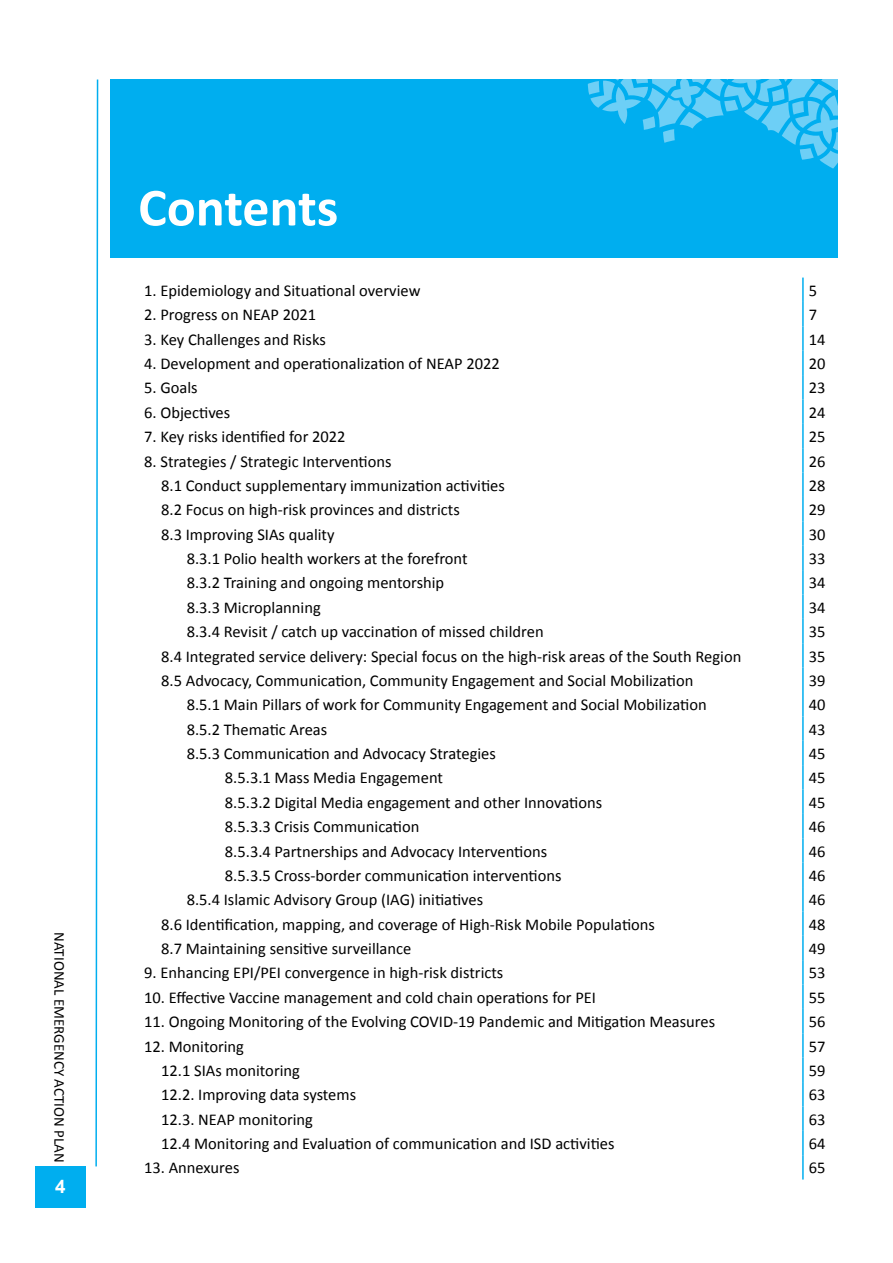
<style>
.page{position:relative;width:893px;height:1263px;background:#fff}
.page>*{position:absolute;margin:0;border:0;box-sizing:border-box;transform-origin:0 0}
.t1{font:700 54px "Calibri";color:#fff}
.t2{font:700 18.75px "Arial";color:#fff}
.t3{font:16.5px "Calibri";color:#000}
.t4{font:15px "Calibri";color:#000}
</style>
<div class="page">
<div style="left:35px;top:1166px;width:51px;height:42px;background:#00aeef"></div>
<div style="left:110px;top:80px;width:728px;height:178px;background:#00aeef"></div>
<svg style="left:95px;top:79px;width:4px;height:1088px"></svg>
<svg style="left:588px;top:80px;width:250px;height:89px"></svg>
<hr style="left:802px;top:278px;width:2px;height:24px;background:#00aeef">
<hr style="left:802px;top:302px;width:2px;height:24px;background:#00aeef">
<hr style="left:802px;top:326px;width:2px;height:25px;background:#00aeef">
<hr style="left:802px;top:351px;width:2px;height:24px;background:#00aeef">
<hr style="left:802px;top:375px;width:2px;height:24px;background:#00aeef">
<hr style="left:802px;top:399px;width:2px;height:25px;background:#00aeef">
<hr style="left:802px;top:424px;width:2px;height:24px;background:#00aeef">
<hr style="left:802px;top:448px;width:2px;height:25px;background:#00aeef">
<hr style="left:802px;top:473px;width:2px;height:24px;background:#00aeef">
<hr style="left:802px;top:497px;width:2px;height:24px;background:#00aeef">
<hr style="left:802px;top:521px;width:2px;height:25px;background:#00aeef">
<hr style="left:802px;top:546px;width:2px;height:24px;background:#00aeef">
<hr style="left:802px;top:570px;width:2px;height:24px;background:#00aeef">
<hr style="left:802px;top:594px;width:2px;height:25px;background:#00aeef">
<hr style="left:802px;top:619px;width:2px;height:24px;background:#00aeef">
<hr style="left:802px;top:643px;width:2px;height:25px;background:#00aeef">
<hr style="left:802px;top:668px;width:2px;height:24px;background:#00aeef">
<hr style="left:802px;top:692px;width:2px;height:24px;background:#00aeef">
<hr style="left:802px;top:716px;width:2px;height:25px;background:#00aeef">
<hr style="left:802px;top:741px;width:2px;height:24px;background:#00aeef">
<hr style="left:802px;top:765px;width:2px;height:24px;background:#00aeef">
<hr style="left:802px;top:789px;width:2px;height:25px;background:#00aeef">
<hr style="left:802px;top:814px;width:2px;height:24px;background:#00aeef">
<hr style="left:802px;top:838px;width:2px;height:25px;background:#00aeef">
<hr style="left:802px;top:863px;width:2px;height:24px;background:#00aeef">
<hr style="left:802px;top:887px;width:2px;height:24px;background:#00aeef">
<hr style="left:802px;top:911px;width:2px;height:25px;background:#00aeef">
<hr style="left:802px;top:936px;width:2px;height:24px;background:#00aeef">
<hr style="left:802px;top:960px;width:2px;height:24px;background:#00aeef">
<hr style="left:802px;top:984px;width:2px;height:25px;background:#00aeef">
<hr style="left:802px;top:1009px;width:2px;height:24px;background:#00aeef">
<hr style="left:802px;top:1033px;width:2px;height:25px;background:#00aeef">
<hr style="left:802px;top:1058px;width:2px;height:24px;background:#00aeef">
<hr style="left:802px;top:1082px;width:2px;height:24px;background:#00aeef">
<hr style="left:802px;top:1106px;width:2px;height:25px;background:#00aeef">
<hr style="left:802px;top:1131px;width:2px;height:24px;background:#00aeef">
<hr style="left:802px;top:1155px;width:2px;height:24px;background:#00aeef">
<p class="t4" style="left:69px;top:932px;width:232px;rotate:90deg">NATIONAL EMERGENCY ACTION PLAN</p>
<p class="t2" style="left:55px;top:1174px;width:12px">4</p>
<h1 class="t1" style="left:138px;top:169px;width:202px">Contents</h1>
<p class="t3" style="left:144px;top:280px;width:278px">1. Epidemiology and Situational overview</p>
<p class="t3" style="left:809px;top:280px;width:10px">5</p>
<p class="t3" style="left:144px;top:304px;width:174px">2. Progress on NEAP 2021</p>
<p class="t3" style="left:809px;top:304px;width:10px">7</p>
<p class="t3" style="left:144px;top:329px;width:183px">3. Key Challenges and Risks</p>
<p class="t3" style="left:809px;top:329px;width:18px">14</p>
<p class="t3" style="left:144px;top:353px;width:357px">4. Development and operationalization of NEAP 2022</p>
<p class="t3" style="left:809px;top:353px;width:18px">20</p>
<p class="t3" style="left:144px;top:377px;width:55px">5. Goals</p>
<p class="t3" style="left:809px;top:377px;width:18px">23</p>
<p class="t3" style="left:144px;top:402px;width:88px">6. Objectives</p>
<p class="t3" style="left:809px;top:402px;width:18px">24</p>
<p class="t3" style="left:144px;top:426px;width:203px">7. Key risks identified for 2022</p>
<p class="t3" style="left:809px;top:426px;width:18px">25</p>
<p class="t3" style="left:144px;top:451px;width:249px">8. Strategies / Strategic Interventions</p>
<p class="t3" style="left:809px;top:451px;width:18px">26</p>
<p class="t3" style="left:161px;top:475px;width:345px">8.1 Conduct supplementary immunization activities</p>
<p class="t3" style="left:809px;top:475px;width:18px">28</p>
<p class="t3" style="left:161px;top:499px;width:300px">8.2 Focus on high-risk provinces and districts</p>
<p class="t3" style="left:809px;top:499px;width:18px">29</p>
<p class="t3" style="left:161px;top:524px;width:175px">8.3 Improving SIAs quality</p>
<p class="t3" style="left:809px;top:524px;width:18px">30</p>
<p class="t3" style="left:187px;top:548px;width:282px">8.3.1 Polio health workers at the forefront</p>
<p class="t3" style="left:809px;top:548px;width:18px">33</p>
<p class="t3" style="left:187px;top:572px;width:259px">8.3.2 Training and ongoing mentorship</p>
<p class="t3" style="left:809px;top:572px;width:18px">34</p>
<p class="t3" style="left:187px;top:597px;width:136px">8.3.3 Microplanning</p>
<p class="t3" style="left:809px;top:597px;width:18px">34</p>
<p class="t3" style="left:187px;top:621px;width:358px">8.3.4 Revisit / catch up vaccination of missed children</p>
<p class="t3" style="left:809px;top:621px;width:18px">35</p>
<p class="t3" style="left:161px;top:646px;width:582px">8.4 Integrated service delivery: Special focus on the high-risk areas of the South Region</p>
<p class="t3" style="left:809px;top:646px;width:18px">35</p>
<p class="t3" style="left:161px;top:670px;width:534px">8.5 Advocacy, Communication, Community Engagement and Social Mobilization</p>
<p class="t3" style="left:809px;top:670px;width:18px">39</p>
<p class="t3" style="left:187px;top:694px;width:522px">8.5.1 Main Pillars of work for Community Engagement and Social Mobilization</p>
<p class="t3" style="left:809px;top:694px;width:18px">40</p>
<p class="t3" style="left:187px;top:719px;width:142px">8.5.2 Thematic Areas</p>
<p class="t3" style="left:809px;top:719px;width:18px">43</p>
<p class="t3" style="left:187px;top:743px;width:311px">8.5.3 Communication and Advocacy Strategies</p>
<p class="t3" style="left:809px;top:743px;width:18px">45</p>
<p class="t3" style="left:225px;top:767px;width:220px">8.5.3.1 Mass Media Engagement</p>
<p class="t3" style="left:809px;top:767px;width:18px">45</p>
<p class="t3" style="left:225px;top:792px;width:379px">8.5.3.2 Digital Media engagement and other Innovations</p>
<p class="t3" style="left:809px;top:792px;width:18px">45</p>
<p class="t3" style="left:225px;top:816px;width:196px">8.5.3.3 Crisis Communication</p>
<p class="t3" style="left:809px;top:816px;width:18px">46</p>
<p class="t3" style="left:225px;top:841px;width:324px">8.5.3.4 Partnerships and Advocacy Interventions</p>
<p class="t3" style="left:809px;top:841px;width:18px">46</p>
<p class="t3" style="left:225px;top:865px;width:338px">8.5.3.5 Cross-border communication interventions</p>
<p class="t3" style="left:809px;top:865px;width:18px">46</p>
<p class="t3" style="left:187px;top:889px;width:298px">8.5.4 Islamic Advisory Group (IAG) initiatives</p>
<p class="t3" style="left:809px;top:889px;width:18px">46</p>
<p class="t3" style="left:161px;top:914px;width:495px">8.6 Identification, mapping, and coverage of High-Risk Mobile Populations</p>
<p class="t3" style="left:809px;top:914px;width:18px">48</p>
<p class="t3" style="left:161px;top:938px;width:252px">8.7 Maintaining sensitive surveillance</p>
<p class="t3" style="left:809px;top:938px;width:18px">49</p>
<p class="t3" style="left:144px;top:962px;width:361px">9. Enhancing EPI/PEI convergence in high-risk districts</p>
<p class="t3" style="left:809px;top:962px;width:18px">53</p>
<p class="t3" style="left:144px;top:987px;width:453px">10. Effective Vaccine management and cold chain operations for PEI</p>
<p class="t3" style="left:809px;top:987px;width:18px">55</p>
<p class="t3" style="left:144px;top:1011px;width:572px">11. Ongoing Monitoring of the Evolving COVID-19 Pandemic and Mitigation Measures</p>
<p class="t3" style="left:809px;top:1011px;width:18px">56</p>
<p class="t3" style="left:144px;top:1035px;width:101px">12. Monitoring</p>
<p class="t3" style="left:809px;top:1035px;width:18px">57</p>
<p class="t3" style="left:161px;top:1060px;width:140px">12.1 SIAs monitoring</p>
<p class="t3" style="left:809px;top:1060px;width:18px">59</p>
<p class="t3" style="left:161px;top:1084px;width:196px">12.2. Improving data systems</p>
<p class="t3" style="left:809px;top:1084px;width:18px">63</p>
<p class="t3" style="left:161px;top:1109px;width:153px">12.3. NEAP monitoring</p>
<p class="t3" style="left:809px;top:1109px;width:18px">63</p>
<p class="t3" style="left:161px;top:1133px;width:455px">12.4 Monitoring and Evaluation of communication and ISD activities</p>
<p class="t3" style="left:809px;top:1133px;width:18px">64</p>
<p class="t3" style="left:144px;top:1157px;width:97px">13. Annexures</p>
<p class="t3" style="left:809px;top:1157px;width:18px">65</p>
</div>
